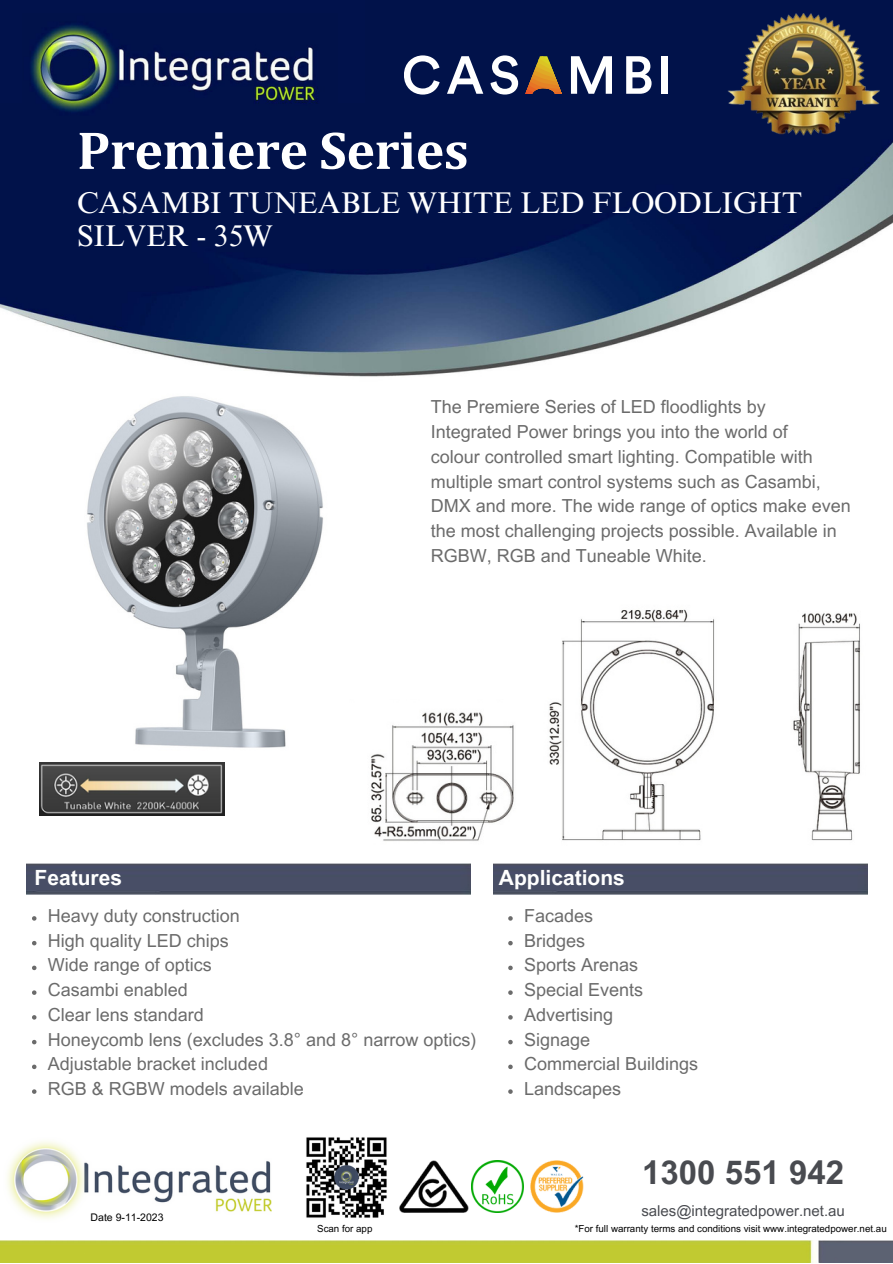
<style>
.page{position:relative;width:893px;height:1264px;background:#fff}
.page>*{position:absolute;margin:0;border:0;box-sizing:border-box;transform-origin:0 0}
.t1{font:700 54px "Cambria";letter-spacing:-.01em;color:#fff}
.t2{font:700 33px "Arial MT Pro";color:#494b50}
.t3{font:30px "Times NRMT Pro";letter-spacing:-.005em;color:#fff}
.t4{font:700 21px "Arial MT Pro";color:#fff}
.t5{font:18px/24.8px "Arial MT Pro";color:#6b6b6b}
.t6{font:15px "Arial MT Pro";color:#494b50}
.t7{font:10.5px "Arial MT Pro";color:#000}
.t8{font:9.75px "Arial MT Pro";color:#000}
</style>
<div class="page">
<img style="left:0;top:0;width:892px;height:377px">
<div style="left:0;top:0;width:364px;height:103px;background:#01124c"></div>
<img style="left:23px;top:25px;width:315px;height:99px">
<img style="left:727px;top:14px;width:152px;height:121px">
<svg style="left:404px;top:55px;width:35px;height:40px"></svg>
<svg style="left:447px;top:56px;width:36px;height:38px"></svg>
<svg style="left:490px;top:47px;width:122px;height:56px"></svg>
<svg style="left:626px;top:56px;width:25px;height:38px"></svg>
<div style="left:661px;top:56px;width:7px;height:38px;background:#fff"></div>
<img style="left:7px;top:1141px;width:264px;height:78px">
<img style="left:0;top:1240px;width:892px;height:22px">
<img style="left:472px;top:1160px;width:51px;height:52px">
<img style="left:399px;top:1160px;width:69px;height:52px">
<img style="left:530px;top:1160px;width:53px;height:52px">
<img style="left:306px;top:1137px;width:81px;height:81px">
<img style="left:26px;top:863px;width:444px;height:31px">
<img style="left:493px;top:863px;width:374px;height:31px">
<img style="left:549px;top:609px;width:311px;height:232px">
<img style="left:370px;top:712px;width:144px;height:129px">
<img style="left:87px;top:396px;width:236px;height:352px">
<img style="left:40px;top:762px;width:184px;height:53px">
<svg style="left:32px;top:916px;width:4px;height:4px"></svg>
<svg style="left:32px;top:941px;width:4px;height:4px"></svg>
<svg style="left:32px;top:965px;width:4px;height:5px"></svg>
<svg style="left:32px;top:990px;width:4px;height:4px"></svg>
<svg style="left:32px;top:1015px;width:4px;height:4px"></svg>
<svg style="left:32px;top:1039px;width:4px;height:5px"></svg>
<svg style="left:32px;top:1064px;width:4px;height:5px"></svg>
<svg style="left:32px;top:1089px;width:4px;height:4px"></svg>
<svg style="left:508px;top:916px;width:4px;height:4px"></svg>
<svg style="left:508px;top:940px;width:4px;height:5px"></svg>
<svg style="left:508px;top:965px;width:4px;height:5px"></svg>
<svg style="left:508px;top:990px;width:4px;height:4px"></svg>
<svg style="left:508px;top:1015px;width:4px;height:4px"></svg>
<svg style="left:508px;top:1039px;width:4px;height:5px"></svg>
<svg style="left:508px;top:1064px;width:4px;height:5px"></svg>
<svg style="left:508px;top:1089px;width:4px;height:4px"></svg>
<p class="t1" style="left:77px;top:118px;width:393px">Premiere Series</p>
<p class="t3" style="left:77px;top:192px;width:726px">CASAMBI TUNEABLE WHITE LED FLOODLIGHT</p>
<p class="t3" style="left:77px;top:224px;width:197px">SILVER - 35W</p>
<p class="t5" style="left:431px;top:397px;width:336px">The Premiere Series of LED floodlights by</p>
<p class="t5" style="left:431px;top:422px;width:358px">Integrated Power brings you into the world of</p>
<p class="t5" style="left:431px;top:446px;width:383px">colour controlled smart lighting. Compatible with</p>
<p class="t5" style="left:431px;top:471px;width:421px">multiple smart control systems such as Casambi, DMX and more. The wide range of optics make even the most challenging projects possible. Available in RGBW, RGB and Tuneable White.</p>
<p class="t4" style="left:35px;top:869px;width:89px">Features</p>
<p class="t4" style="left:499px;top:869px;width:127px">Applications</p>
<p class="t5" style="left:48px;top:905px;width:193px">Heavy duty construction</p>
<p class="t5" style="left:48px;top:930px;width:182px">High quality LED chips</p>
<p class="t5" style="left:48px;top:954px;width:165px">Wide range of optics</p>
<p class="t5" style="left:48px;top:979px;width:141px">Casambi enabled</p>
<p class="t5" style="left:48px;top:1004px;width:157px">Clear lens standard</p>
<p class="t5" style="left:48px;top:1029px;width:430px">Honeycomb lens (excludes 3.8° and 8° narrow optics)</p>
<p class="t5" style="left:48px;top:1053px;width:221px">Adjustable bracket included</p>
<p class="t5" style="left:48px;top:1078px;width:257px">RGB &amp; RGBW models available</p>
<p class="t5" style="left:524px;top:905px;width:70px">Facades</p>
<p class="t5" style="left:524px;top:930px;width:62px">Bridges</p>
<p class="t5" style="left:524px;top:954px;width:115px">Sports Arenas</p>
<p class="t5" style="left:524px;top:979px;width:120px">Special Events</p>
<p class="t5" style="left:524px;top:1004px;width:90px">Advertising</p>
<p class="t5" style="left:524px;top:1029px;width:67px">Signage</p>
<p class="t5" style="left:524px;top:1053px;width:175px">Commercial Buildings</p>
<p class="t5" style="left:524px;top:1078px;width:98px">Landscapes</p>
<p class="t7" style="left:91px;top:1212px;width:74px">Date 9-11-2023</p>
<p class="t2" style="left:642px;top:1159px;width:203px">1300 551 942</p>
<p class="t6" style="left:641px;top:1204px;width:205px">sales@integratedpower.net.au</p>
<p class="t8" style="left:317px;top:1224px;width:57px">Scan for app</p>
<p class="t8" style="left:574px;top:1224px;width:313px">*For full warranty terms and conditions visit www.integratedpower.net.au</p>
</div>
